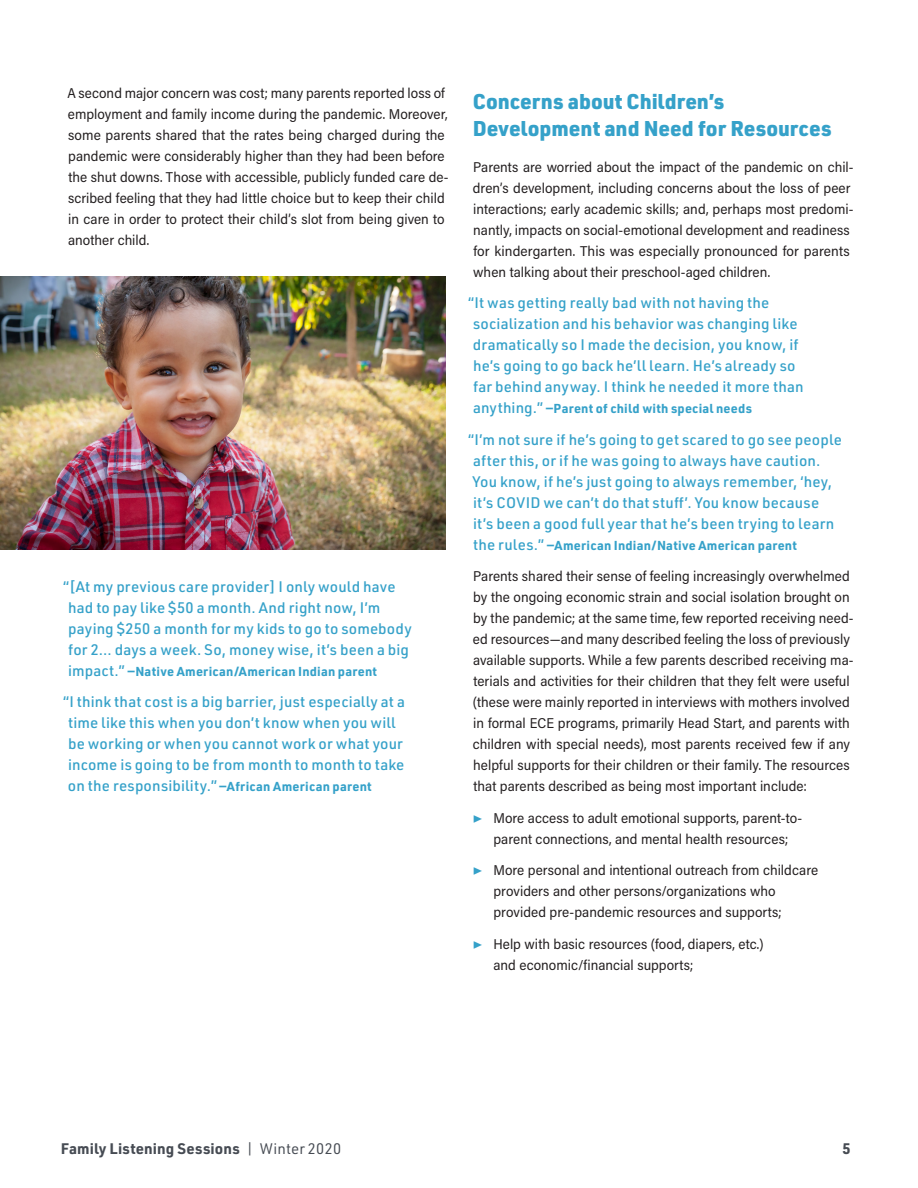
<style>
.page{position:relative;width:918px;height:1188px;background:#fff}
.page>*{position:absolute;margin:0;border:0;box-sizing:border-box;transform-origin:0 0}
.h4_new{font:900 21px/27px "URWDIN";color:#35a1c9}
.quote_a___2-col{font:500 15px/21px "URWDIN";letter-spacing:.01em;color:#35a1c9}
.t1{font:700 15px "URWDIN";letter-spacing:.01em;color:#464b53}
.copy_main_justified{font:14.25px/21px "Acumin Pro Semi Cond";letter-spacing:.005em;color:#231f20}
.quote_a___2-col-2{font:700 12.75px "URWDIN";letter-spacing:.015em;color:#35a1c9}
.s1{font-weight:500;font-size:15px}
.s2{font-size:13.5px;color:#35a1c9}
.s3{font-weight:400}
</style>
<div class="page">
<img style="left:0;top:277px;width:446px;height:273px">
<p class="copy_main_justified" style="left:67px;top:82px;width:383px">A second major concern was cost; many parents reported loss of employment and family income during the pandemic. Moreover, some parents shared that the rates being charged during the pandemic were considerably higher than they had been before the shut downs. Those with accessible, publicly funded care de&shy;scribed feeling that they had little choice but to keep their child in care in order to protect their child’s slot from being given to another child.</p>
<p class="quote_a___2-col" style="left:68px;top:575px;width:345px;text-indent:-5px">“[At my previous care provider] I only would have had to pay like $50 a month. And right now, I’m paying $250 a month for my kids to go to somebody for 2… days a week. So, money wise, it’s been a big</p>
<p class="quote_a___2-col-2" style="left:68px;top:662px;width:311px"><span class="s1">impact.”</span> —Native American/American Indian parent</p>
<p class="quote_a___2-col" style="left:63px;top:691px;width:343px;text-align:center">“I think that cost is a big barrier, just especially at a time like this when you don’t know when you will be working or when you cannot work or what your income is going to be from month to month to take</p>
<p class="quote_a___2-col-2" style="left:68px;top:778px;width:305px"><span class="s1">on the responsibility.”</span> —African American parent</p>
<p class="h4_new" style="left:473px;top:87px;width:360px">Concerns about Children’s<br>Development and Need for Resources</p>
<p class="copy_main_justified" style="left:473px;top:156px;width:382px">Parents are worried about the impact of the pandemic on chil&shy;dren’s development, including concerns about the loss of peer interactions; early academic skills; and, perhaps most predomi&shy;nantly, impacts on social-emotional development and readiness for kindergarten. This was especially pronounced for parents when talking about their preschool-aged children.</p>
<p class="quote_a___2-col" style="left:473px;top:292px;width:332px;text-indent:-5px">“It was getting really bad with not having the socialization and his behavior was changing like dramatically so I made the decision, you know, if he’s going to go back he’ll learn. He’s already so far behind anyway. I think he needed it more than</p>
<p class="quote_a___2-col-2" style="left:473px;top:400px;width:281px"><span class="s1">anything.”</span> —Parent of child with special needs</p>
<p class="quote_a___2-col" style="left:468px;top:428px;width:375px">“I’m not sure if he’s going to get scared to go see people after this, or if he was going to always have caution.<br>You know, if he’s just going to always remember, ‘hey, it’s COVID we can’t do that stuff’. You know because<br>it’s been a good full year that he’s been trying to learn</p>
<p class="quote_a___2-col-2" style="left:473px;top:536px;width:325px"><span class="s1">the rules.”</span> —American Indian/Native American parent</p>
<p class="copy_main_justified" style="left:473px;top:565px;width:382px">Parents shared their sense of feeling increasingly overwhelmed by the ongoing economic strain and social isolation brought on by the pandemic; at the same time, few reported receiving need&shy;ed resources—and many described feeling the loss of previously available supports. While a few parents described receiving ma&shy;terials and activities for their children that they felt were useful (these were mainly reported in interviews with mothers involved in formal ECE programs, primarily Head Start, and parents with children with special needs), most parents received few if any helpful supports for their children or their family. The resources that parents described as being most important include:</p>
<p class="copy_main_justified" style="left:473px;top:807px;width:331px;text-align:center"><span class="s2">▶</span> More access to adult emotional supports, parent-to&shy;parent connections, and mental health resources;</p>
<p class="copy_main_justified" style="left:494px;top:859px;width:326px;text-indent:-20px"><span class="s2">▶</span> More personal and intentional outreach from childcare providers and other persons/organizations who provided pre-pandemic resources and supports;</p>
<p class="copy_main_justified" style="left:493px;top:933px;width:272px;text-indent:-20px"><span class="s2">▶</span> Help with basic resources (food, diapers, etc.) and economic/financial supports;</p>
<p class="t1" style="left:61px;top:1139px;width:282px">Family Listening Sessions <span class="s3">| Winter 2020</span></p>
<p class="t1" style="left:842px;top:1139px;width:10px">5</p>
</div>
